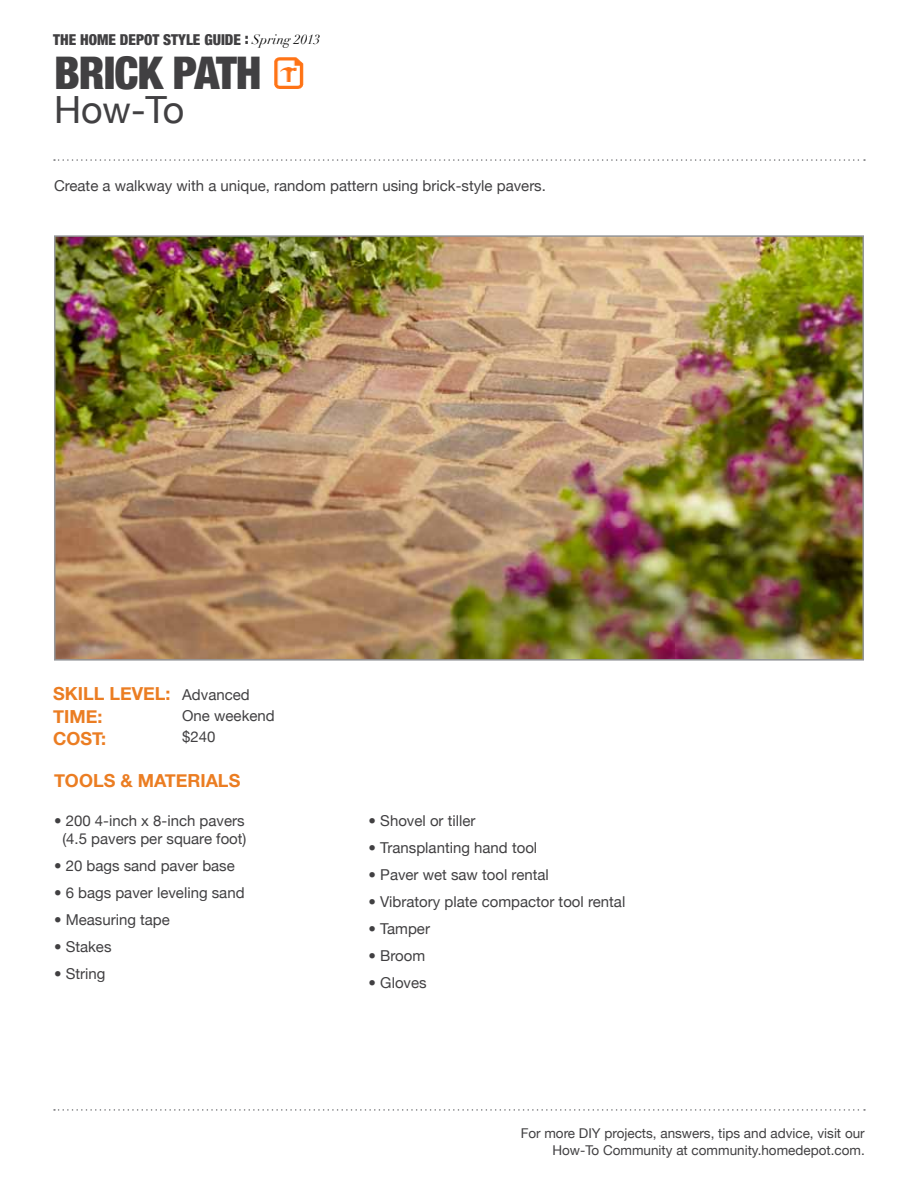
<style>
.page{position:relative;width:918px;height:1188px;background:#fff}
.page>*{position:absolute;margin:0;border:0;box-sizing:border-box;transform-origin:0 0}
.t1{font:900 condensed 45px "Helvetica Neue";letter-spacing:-.02em;color:#414042}
.t2{font:37.5px "Helvetica Neue";color:#414042}
.t3{font:700 18px "Helvetica Neue";color:#eb7d22}
.t4{font:15px/21px "Helvetica Neue";color:#414042}
.t5{font:900 condensed 15px "Helvetica Neue";color:#414042}
.t6{font:13.5px/16.5px "Helvetica Neue";color:#414042;text-align:right}
.s1{font-family:"Didot";font-weight:400;font-style:italic;font-stretch:normal;font-size:13.5px;color:#000}
</style>
<div class="page">
<img style="left:274px;top:57px;width:29px;height:32px">
<img style="left:57px;top:238px;width:804px;height:420px">
<div style="left:54px;top:235px;width:810px;height:426px;border:2px solid #939598"></div>
<svg style="left:54px;top:159px;width:811px;height:2px"></svg>
<svg style="left:54px;top:1109px;width:811px;height:2px"></svg>
<p class="t5" style="left:53px;top:31px;width:268px">TH E HOME DEPOT STYLE GUIDE : <span class="s1">Spring 2013</span></p>
<h1 class="t1" style="left:54px;top:45px;width:209px">BRICK PATH</h1>
<h2 class="t2" style="left:54px;top:88px;width:132px">How-To</h2>
<p class="t4" style="left:54px;top:175px;width:494px">Create a walkway with a unique, random pattern using brick-style pavers.</p>
<p class="t3" style="left:53px;top:683px;width:35px">SKILL</p>
<p class="t3" style="left:110px;top:683px;width:63px">LEVEL:</p>
<p class="t3" style="left:53px;top:705px;width:23px">TIME</p>
<p class="t3" style="left:98px;top:705px;width:7px">:</p>
<p class="t3" style="left:53px;top:728px;width:27px">COST</p>
<p class="t3" style="left:101px;top:728px;width:7px">:</p>
<p class="t4" style="left:182px;top:684px;width:94px">Advanced<br>One weekend $240</p>
<p class="t3" style="left:54px;top:769px;width:188px">TOOLS &amp; MATERIALS</p>
<p class="t4" style="left:54px;top:811px;width:194px;line-height:18px;text-align:center">• 200 4-inch x 8-inch pavers (4.5 pavers per square foot)</p>
<p class="t4" style="left:54px;top:855px;width:182px">• 20 bags sand paver base</p>
<p class="t4" style="left:54px;top:882px;width:192px">• 6 bags paver leveling sand</p>
<p class="t4" style="left:54px;top:909px;width:117px">• Measuring tape</p>
<p class="t4" style="left:54px;top:936px;width:59px">• Stakes</p>
<p class="t4" style="left:54px;top:963px;width:53px">• String</p>
<p class="t4" style="left:369px;top:810px;width:108px">• Shovel or tiller</p>
<p class="t4" style="left:369px;top:837px;width:170px">• Transplanting hand tool</p>
<p class="t4" style="left:369px;top:864px;width:182px">• Paver wet saw tool rental</p>
<p class="t4" style="left:369px;top:891px;width:258px">• Vibratory plate compactor tool rental</p>
<p class="t4" style="left:369px;top:918px;width:63px">• Tamper</p>
<p class="t4" style="left:369px;top:945px;width:58px">• Broom</p>
<p class="t4" style="left:369px;top:972px;width:60px">• Gloves</p>
<p class="t6" style="left:521px;top:1125px;width:346px">For more DIY projects, answers, tips and advice, visit our<br>How-To Community at community.homedepot.com.</p>
</div>
